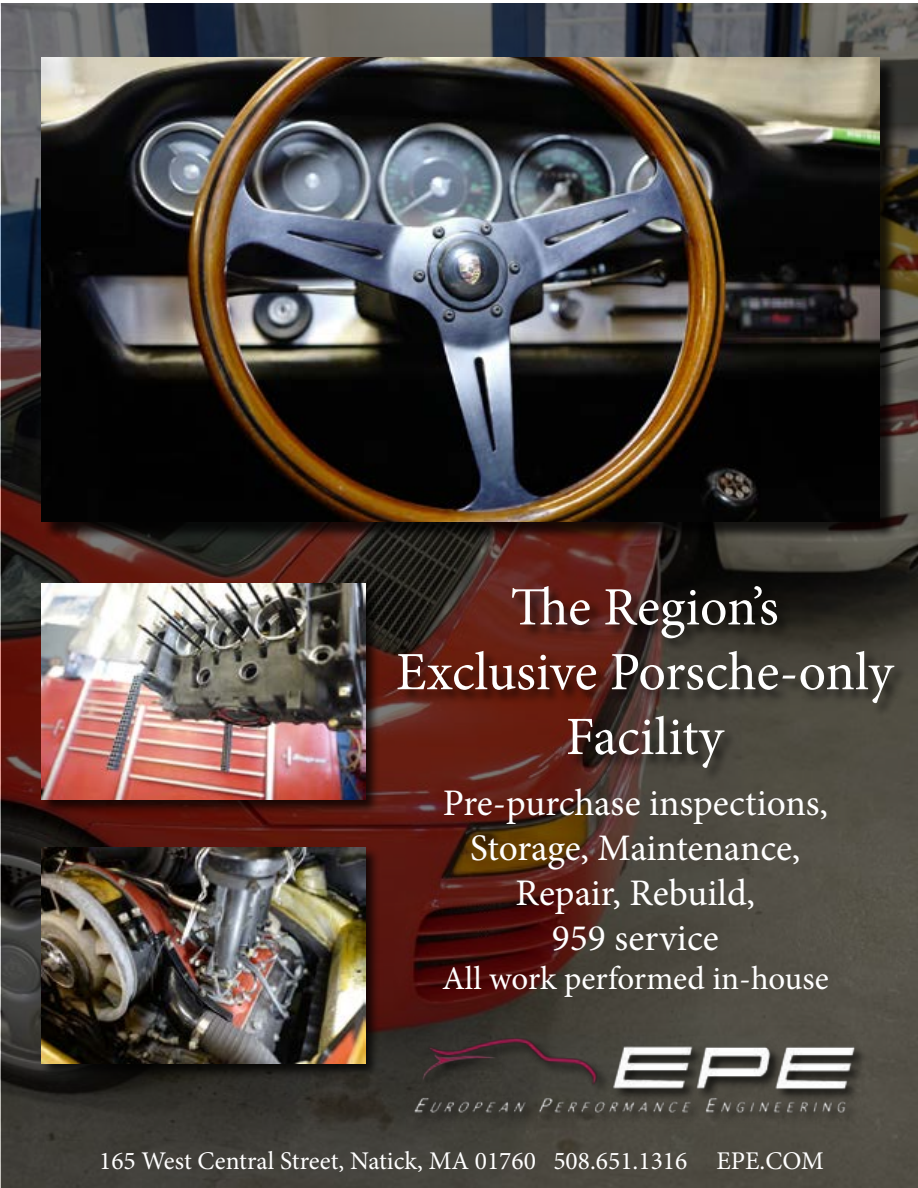
<style>
.page{position:relative;width:918px;height:1188px;background:#fff}
.page>*{position:absolute;margin:0;border:0;box-sizing:border-box;transform-origin:0 0}
.t1{font:54px/64.8px "Minion Pro";letter-spacing:-.005em;color:#fff;text-align:center}
.t2{font:37.5px/45px "Minion Pro";color:#fff;text-align:center}
.t3{font:33px "Minion Pro";color:#fff}
.t4{font:25.5px "Minion Pro";color:#fff}
</style>
<div class="page">
<img style="left:0;top:3px;width:918px;height:1185px">
<div style="left:40px;top:846px;width:340px;height:232px;background:#000;opacity:.75"></div>
<img style="left:41px;top:848px;width:324px;height:216px">
<div style="left:40px;top:582px;width:340px;height:232px;background:#000;opacity:.75"></div>
<img style="left:41px;top:584px;width:324px;height:216px">
<div style="left:397px;top:585px;width:512px;height:197px;background:#000;opacity:.75"></div>
<div style="left:44px;top:59px;width:854px;height:482px;background:#000;opacity:.75"></div>
<img style="left:41px;top:57px;width:838px;height:465px">
<img style="left:406px;top:1026px;width:458px;height:101px">
<h1 class="t1" style="left:396px;top:575px;width:499px">The Region’s<br>Exclusive Porsche-only<br>Facility</h1>
<p class="t2" style="left:443px;top:780px;width:387px">Pre-purchase inspections,<br>Storage, Maintenance,<br>Repair, Rebuild,<br>959 service</p>
<p class="t3" style="left:442px;top:957px;width:388px">All work performed in-house</p>
<p class="t4" style="left:99px;top:1144px;width:726px">165 West Central Street, Natick, MA 01760 508.651.1316 EPE.COM</p>
</div>
